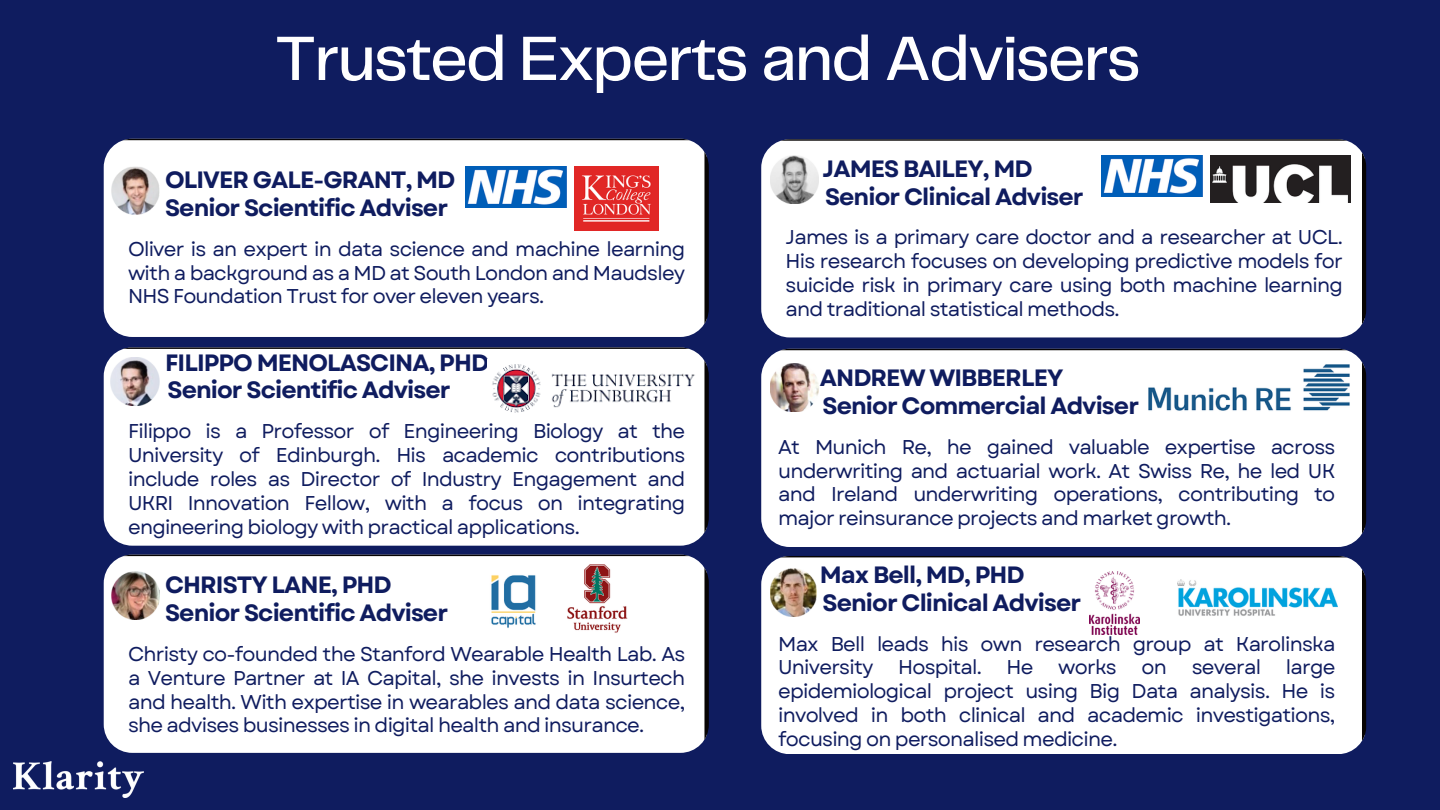
<style>
.page{position:relative;width:1440px;height:810px;background:#0f1c5f}
.page>*{position:absolute;margin:0;border:0;box-sizing:border-box;transform-origin:0 0}
.t1{font:500 65px "Telegraf";letter-spacing:-.03em;color:#fff}
.t2{font:700 23.6px/27.8px "Garet";letter-spacing:-.04em;color:#0f1c5f}
.t3{font:20px/23.8px "Garet";letter-spacing:-.04em;color:#0f1c5f;text-align:justify}
</style>
<div class="page">
<div style="left:104px;top:139px;width:605px;height:198px;background:#fff"></div>
<div style="left:761px;top:139px;width:605px;height:198px;background:#fff"></div>
<img style="left:465px;top:166px;width:102px;height:42px">
<img style="left:1101px;top:155px;width:102px;height:41px">
<img style="left:574px;top:166px;width:84px;height:64px">
<img style="left:1210px;top:155px;width:140px;height:48px">
<div style="left:104px;top:347px;width:605px;height:198px;background:#fff"></div>
<img style="left:488px;top:359px;width:211px;height:57px">
<div style="left:761px;top:349px;width:605px;height:198px;background:#fff"></div>
<img style="left:1147px;top:363px;width:203px;height:49px">
<img style="left:13px;top:762px;width:131px;height:36px">
<div style="left:104px;top:555px;width:605px;height:198px;background:#fff"></div>
<div style="left:761px;top:556px;width:605px;height:198px;background:#fff"></div>
<img style="left:473px;top:568px;width:78px;height:60px">
<img style="left:559px;top:561px;width:74px;height:74px">
<img style="left:1090px;top:572px;width:49px;height:63px">
<img style="left:1178px;top:580px;width:160px;height:37px">
<img style="left:112px;top:166px;width:48px;height:48px">
<img style="left:111px;top:357px;width:48px;height:48px">
<img style="left:112px;top:572px;width:48px;height:48px">
<img style="left:770px;top:155px;width:48px;height:48px">
<img style="left:770px;top:363px;width:48px;height:48px">
<img style="left:770px;top:569px;width:47px;height:48px">
<p class="t1" style="left:275px;top:31px;width:867px">Trusted Experts and Advisers</p>
<h1 class="t2" style="left:165px;top:166px;width:292px">OLIVER GALE-GRANT, MD<br>Senior Scientific Adviser</h1>
<p class="t3" style="left:128px;top:237px;width:559px">Oliver is an expert in data science and machine learning with a background as a MD at South London and Maudsley NHS Foundation Trust for over eleven years.</p>
<p class="t2" style="left:165px;top:349px;width:326px">FILIPPO MENOLASCINA, PHD<br>Senior Scientific Adviser</p>
<p class="t3" style="left:128px;top:419px;width:559px">Filippo is a Professor of Engineering Biology at the University of Edinburgh. His academic contributions include roles as Director of Industry Engagement and UKRI Innovation Fellow, with a focus on integrating engineering biology with practical applications.</p>
<h2 class="t2" style="left:165px;top:571px;width:285px">CHRISTY LANE, PHD<br>Senior Scientific Adviser</h2>
<p class="t3" style="left:128px;top:642px;width:559px">Christy co-founded the Stanford Wearable Health Lab. As a Venture Partner at IA Capital, she invests in Insurtech and health. With expertise in wearables and data science, she advises businesses in digital health and insurance.</p>
<p class="t2" style="left:823px;top:155px;width:263px">JAMES BAILEY, MD<br>Senior Clinical Adviser</p>
<h2 class="t3" style="left:786px;top:225px;width:559px">James is a primary care doctor and a researcher at UCL.<br>His research focuses on developing predictive models for suicide risk in primary care using both machine learning and traditional statistical methods.</h2>
<p class="t2" style="left:820px;top:364px;width:321px">ANDREW WIBBERLEY<br>Senior Commercial Adviser</p>
<p class="t3" style="left:778px;top:435px;width:559px">At Munich Re, he gained valuable expertise across underwriting and actuarial work. At Swiss Re, he led UK and Ireland underwriting operations, contributing to major reinsurance projects and market growth.</p>
<p class="t2" style="left:820px;top:561px;width:263px">Max Bell, MD, PHD<br>Senior Clinical Adviser</p>
<p class="t3" style="left:778px;top:632px;width:559px">Max Bell leads his own research group at Karolinska University Hospital. He works on several large epidemiological project using Big Data analysis. He is involved in both clinical and academic investigations, focusing on personalised medicine.</p>
</div>
